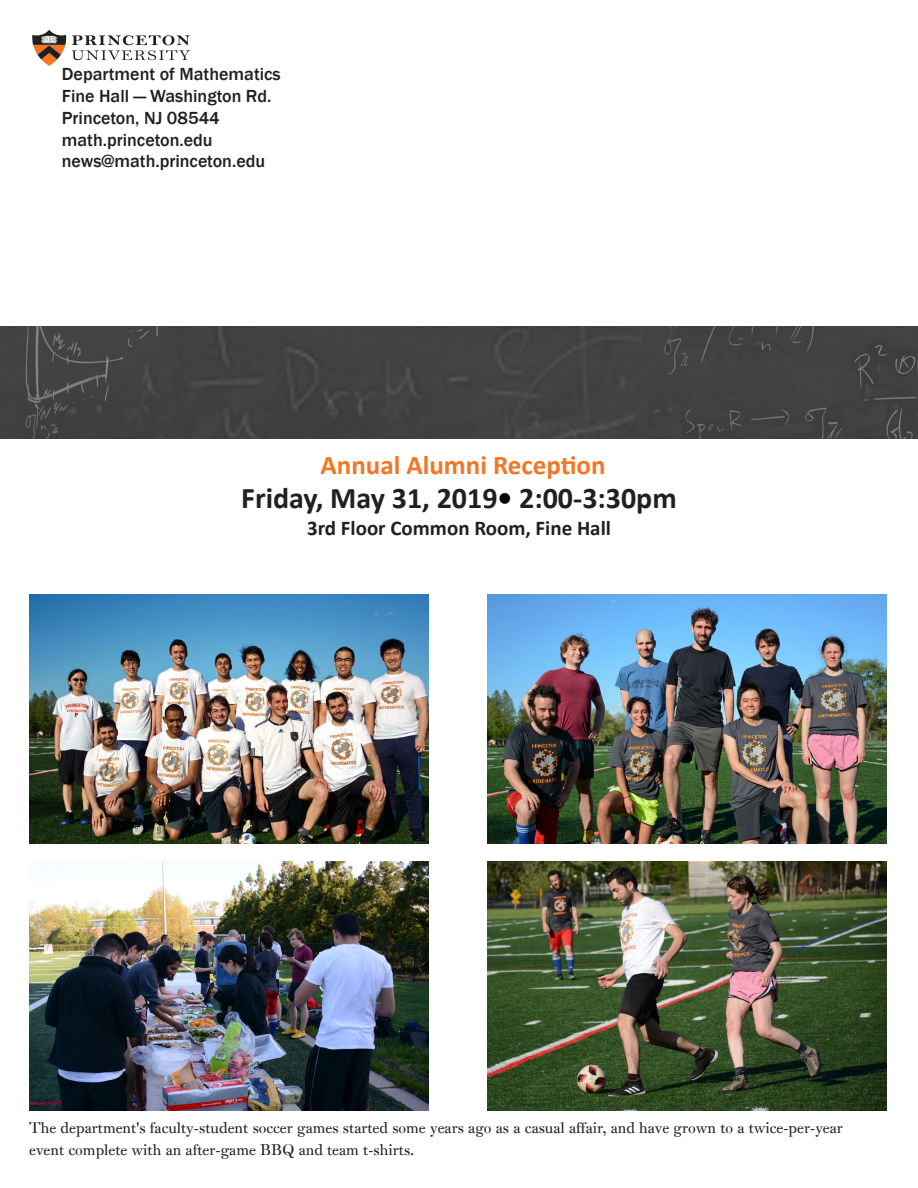
<style>
.page{position:relative;width:918px;height:1188px;background:#fff}
.page>*{position:absolute;margin:0;border:0;box-sizing:border-box;transform-origin:0 0}
.t1{font:700 30px "Calibri";color:#231f20}
.t2{font:700 27px "Calibri";color:#f57523}
.t3{font:700 21px "Calibri";color:#231f20}
.t4{font:500 18px "Franklin Gothic";color:#231f20}
.t5{font:15px/22.5px "Princeton Monti";color:#231f20}
.s1{color:#000}
</style>
<div class="page">
<svg style="left:72px;top:35px;width:118px;height:25px"></svg>
<svg style="left:32px;top:30px;width:34px;height:36px"></svg>
<div style="left:0;top:326px;width:918px;height:113px;background:#424242"></div>
<img style="left:487px;top:861px;width:400px;height:249px">
<img style="left:29px;top:594px;width:400px;height:249px">
<img style="left:487px;top:594px;width:400px;height:249px">
<img style="left:29px;top:861px;width:400px;height:249px">
<p class="t4" style="left:62px;top:63px;width:220px">Department of Mathematics</p>
<p class="t4" style="left:62px;top:85px;width:211px">Fine Hall — Washington Rd.</p>
<p class="t4" style="left:62px;top:107px;width:159px">Princeton, NJ 08544</p>
<p class="t4" style="left:62px;top:128px;width:152px">math.princeton.edu</p>
<p class="t4" style="left:62px;top:150px;width:205px">news@math.princeton.edu</p>
<p class="t2" style="left:321px;top:446px;width:287px">Annual Alumni Reception</p>
<p class="t1" style="left:241px;top:477px;width:437px">Friday, May 31, 2019<span class="s1">•</span> 2:00-3:30pm</p>
<p class="t3" style="left:307px;top:514px;width:305px">3rd Floor Common Room, Fine Hall</p>
<p class="t5" style="left:29px;top:1116px;width:815px">The department's faculty-student soccer games started some years ago as a casual affair, and have grown to a twice-per-year event complete with an after-game BBQ and team t-shirts.</p>
</div>
